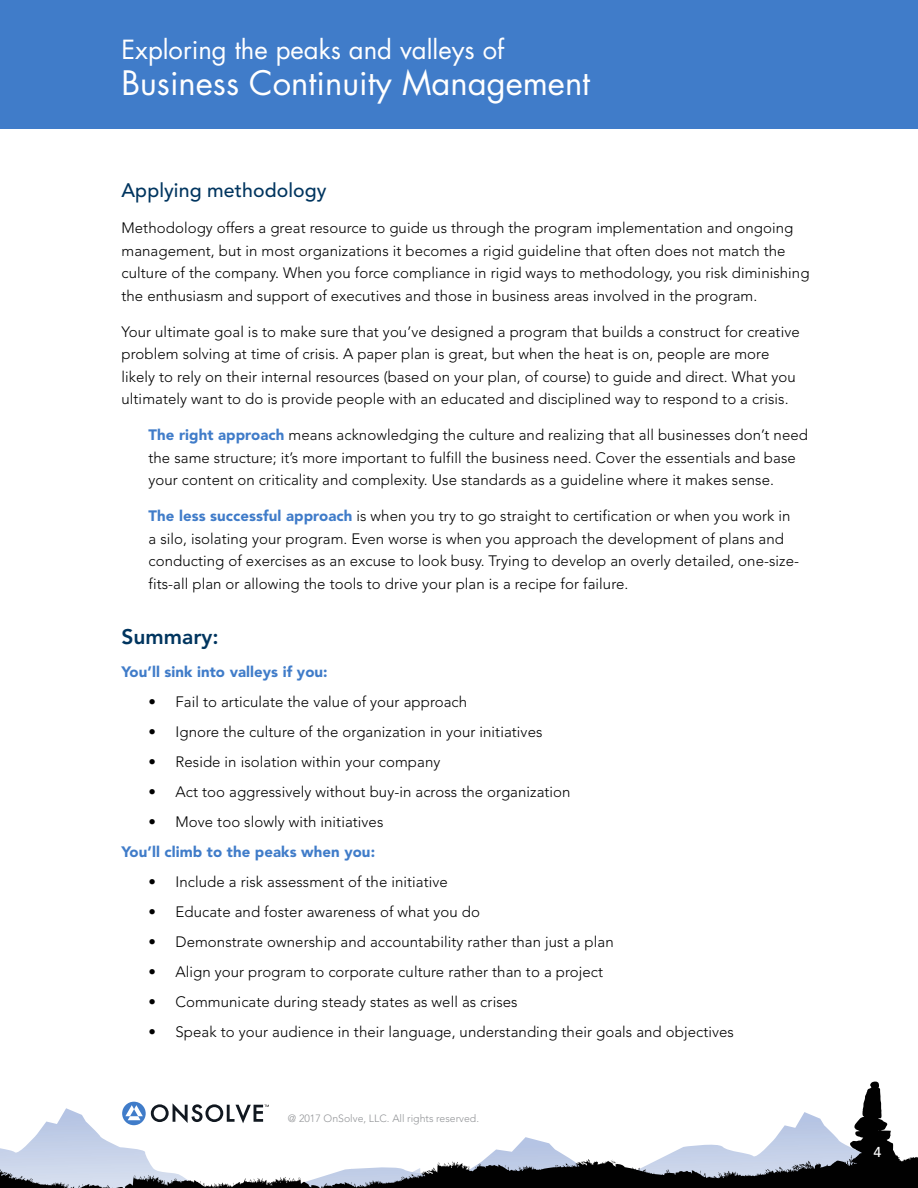
<style>
.page{position:relative;width:918px;height:1188px;background:#fff}
.page>*{position:absolute;margin:0;border:0;box-sizing:border-box;transform-origin:0 0}
.t1{font:32.85px "Futura Std";color:#fff}
.t2{font:25.65px "Futura Std";color:#fff}
.t3{font:800 21px "Avenir";color:#00355f}
.t4{font:500 19.5px "Avenir";letter-spacing:.005em;color:#00355f}
.t5{font:300 15px/22.5px "Avenir";letter-spacing:.005em;color:#000}
.t6{font:900 15px "Avenir";letter-spacing:.005em;color:#407cc9}
.t7{font:500 14.25px "Avenir";color:#fff}
.t8{font:300 10.5px "Avenir";color:#939598}
.s1{font-weight:900;color:#407cc9}
</style>
<div class="page">
<div style="left:0;top:0;width:918px;height:129px;background:#407cc9"></div>
<svg style="left:0;top:1081px;width:918px;height:107px"></svg>
<h2 class="t2" style="left:122px;top:33px;width:384px">Exploring the peaks and valleys of</h2>
<h1 class="t1" style="left:122px;top:62px;width:470px">Business Continuity Management</h1>
<h3 class="t4" style="left:122px;top:179px;width:207px">Applying methodology</h3>
<p class="t5" style="left:122px;top:217px;width:690px">Methodology offers a great resource to guide us through the program implementation and ongoing management, but in most organizations it becomes a rigid guideline that often does not match the culture of the company. When you force compliance in rigid ways to methodology, you risk diminishing the enthusiasm and support of executives and those in business areas involved in the program.</p>
<p class="t5" style="left:122px;top:320px;width:680px">Your ultimate goal is to make sure that you’ve designed a program that builds a construct for creative problem solving at time of crisis. A paper plan is great, but when the heat is on, people are more likely to rely on their internal resources (based on your plan, of course) to guide and direct. What you ultimately want to do is provide people with an educated and disciplined way to respond to a crisis.</p>
<p class="t5" style="left:148px;top:424px;width:661px"><span class="s1">The right approach</span> means acknowledging the culture and realizing that all businesses don’t need the same structure; it’s more important to fulfill the business need. Cover the essentials and base your content on criticality and complexity. Use standards as a guideline where it makes sense.</p>
<p class="t5" style="left:148px;top:505px;width:652px"><span class="s1">The less successful approach</span> is when you try to go straight to certification or when you work in a silo, isolating your program. Even worse is when you approach the development of plans and conducting of exercises as an excuse to look busy. Trying to develop an overly detailed, one-size&shy;fits-all plan or allowing the tools to drive your plan is a recipe for failure.</p>
<h3 class="t3" style="left:122px;top:624px;width:99px">Summary:</h3>
<p class="t6" style="left:122px;top:663px;width:208px">You’ll sink into valleys if you:</p>
<p class="t5" style="left:148px;top:690px;width:320px">• Fail to articulate the value of your approach</p>
<p class="t5" style="left:148px;top:720px;width:395px">• Ignore the culture of the organization in your initiatives</p>
<p class="t5" style="left:148px;top:750px;width:293px">• Reside in isolation within your company</p>
<p class="t5" style="left:148px;top:780px;width:424px">• Act too aggressively without buy-in across the organization</p>
<p class="t5" style="left:148px;top:810px;width:236px">• Move too slowly with initiatives</p>
<p class="t6" style="left:122px;top:843px;width:255px">You’ll climb to the peaks when you:</p>
<p class="t5" style="left:148px;top:870px;width:301px">• Include a risk assessment of the initiative</p>
<p class="t5" style="left:148px;top:900px;width:333px">• Educate and foster awareness of what you do</p>
<p class="t5" style="left:148px;top:930px;width:467px">• Demonstrate ownership and accountability rather than just a plan</p>
<p class="t5" style="left:148px;top:960px;width:456px">• Align your program to corporate culture rather than to a project</p>
<p class="t5" style="left:148px;top:990px;width:371px">• Communicate during steady states as well as crises</p>
<p class="t5" style="left:148px;top:1020px;width:587px">• Speak to your audience in their language, understanding their goals and objectives</p>
<p class="t8" style="left:288px;top:1112px;width:193px">@ 2017 OnSolve, LLC. All rights reserved.</p>
<p class="t7" style="left:873px;top:1144px;width:9px">4</p>
</div>
